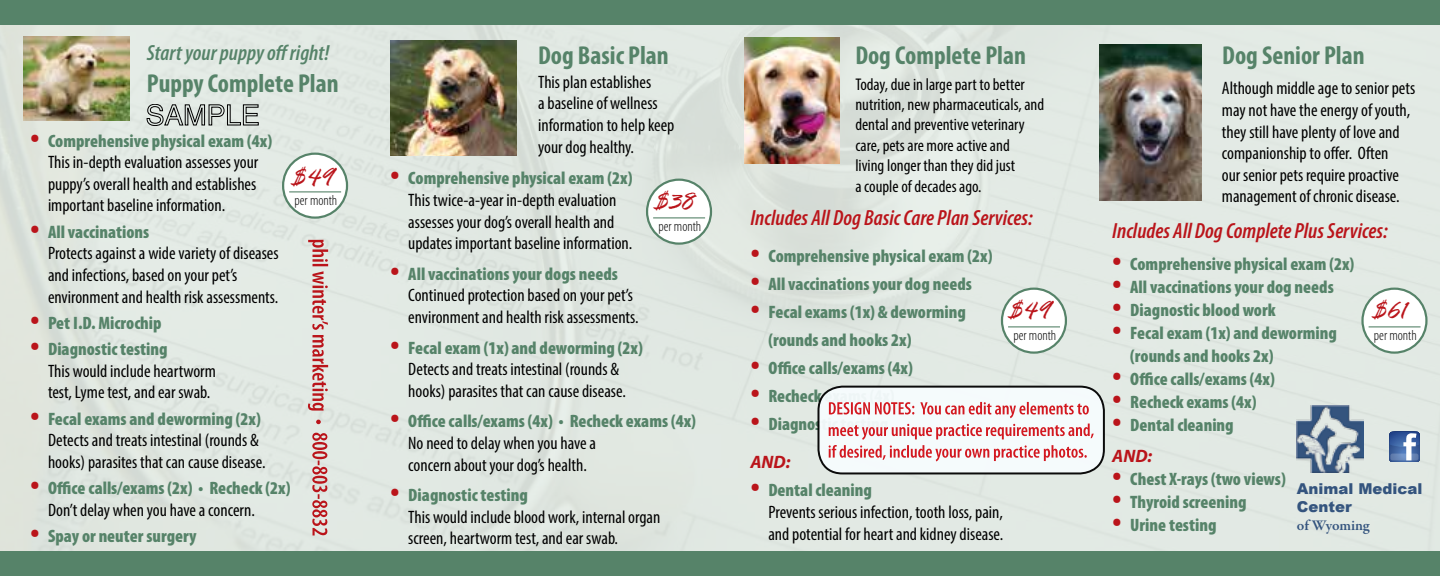
<style>
.page{position:relative;width:1440px;height:576px;background:#fff}
.page>*{position:absolute;margin:0;border:0;box-sizing:border-box;transform-origin:0 0}
.t1{font:28px "Rage Italic Let Plain";color:#ba141a}
.t2{font:700 condensed 26px "Myriad Pro";color:#568369}
.t3{font:italic 600 condensed 22px "Myriad Pro";color:#ba141a}
.t4{font:italic 600 condensed 22px "Myriad Pro";color:#568369}
.t5{font:condensed 18px/21.6px "Myriad Pro";color:#000}
.t6{font:900 condensed 18px/21.6px "Myriad Pro";color:#568369}
.t7{font:italic 700 18px "Myriad Pro";color:#ba141a}
.t8{font:condensed 17px/20.4px "Myriad Pro";color:#000}
.t9{font:900 15px/18px "Arial";color:#34547e}
.t10{font:600 15px "Garamond Premr Pro";letter-spacing:-.01em;color:#34547e}
.t11{font:300 condensed 14.4px "Myriad Pro";color:#000}
.s1{font-weight:900;font-size:32px;color:#ba141a}
.s2{font-weight:900;color:#568369}
.s3{font-size:32px;color:#ba141a}
.s4{font-weight:400;color:#000}
.s5{font-weight:700;font-style:italic;font-stretch:normal;color:#ba141a}
</style>
<div class="page">
<img style="left:0;top:24px;width:1440px;height:528px">
<div style="left:0;top:0;width:1440px;height:24px;background:#568369"></div>
<div style="left:0;top:552px;width:1440px;height:24px;background:#568369"></div>
<img style="left:390px;top:41px;width:127px;height:115px">
<div style="left:283px;top:154px;width:64px;height:64px;background:#fff;border-radius:50%"></div>
<div style="left:282px;top:153px;width:66px;height:66px;border:2px solid #568369;border-radius:50%"></div>
<hr style="left:289px;top:191px;width:52px;height:1px;background:#568369">
<img style="left:23px;top:37px;width:107px;height:84px">
<div style="left:647px;top:180px;width:64px;height:64px;background:#fff;border-radius:50%"></div>
<div style="left:646px;top:179px;width:66px;height:66px;border:2px solid #568369;border-radius:50%"></div>
<hr style="left:653px;top:217px;width:52px;height:1px;background:#568369">
<img style="left:744px;top:37px;width:95px;height:127px">
<div style="left:1002px;top:289px;width:64px;height:64px;background:#fff;border-radius:50%"></div>
<div style="left:1001px;top:288px;width:66px;height:66px;border:2px solid #568369;border-radius:50%"></div>
<hr style="left:1008px;top:326px;width:52px;height:1px;background:#568369">
<img style="left:1099px;top:45px;width:103px;height:156px">
<div style="left:1363px;top:289px;width:63px;height:64px;background:#fff;border-radius:50%"></div>
<div style="left:1361px;top:288px;width:67px;height:66px;border:2px solid #568369;border-radius:50%"></div>
<hr style="left:1369px;top:326px;width:52px;height:1px;background:#568369">
<img style="left:1297px;top:406px;width:66px;height:66px">
<div style="left:818px;top:387px;width:286px;height:86px;background:#f7fcfe;border-radius:24px"></div>
<div style="left:817px;top:386px;width:288px;height:88px;border:2px solid #000;border-radius:24px"></div>
<svg style="left:829px;top:424px;width:265px;height:37px"></svg>
<svg style="left:829px;top:402px;width:260px;height:16px"></svg>
<svg style="left:308px;top:240px;width:20px;height:296px;background:#d6aba8"></svg>
<svg style="left:147px;top:104px;width:111px;height:22px;background:#a5aaa6"></svg>
<svg style="left:1390px;top:432px;width:29px;height:29px"></svg>
<svg style="left:1390px;top:454px;width:28px;height:6px"></svg>
<p class="t4" style="left:147px;top:39px;width:184px">Start your puppy off right!</p>
<h2 class="t2" style="left:147px;top:67px;width:193px">Puppy Complete Plan</h2>
<p class="t5" style="left:538px;top:71px;width:138px">This plan establishes<br>a baseline of wellness information to help keep your dog healthy.</p>
<h2 class="t2" style="left:538px;top:39px;width:132px">Dog Basic Plan</h2>
<p class="t5" style="left:48px;top:130px;width:226px;text-indent:-18px"><span class="s1">•</span> <span class="s2">Comprehensive physical exam (4x)<br></span>This in-depth evaluation assesses your puppy’s overall health and establishes important baseline information.</p>
<p class="t5" style="left:48px;top:221px;width:232px;text-indent:-18px"><span class="s1">•</span> <span class="s2">All vaccinations<br></span>Protects against a wide variety of diseases and infections, based on your pet’s environment and health risk assessments.</p>
<p class="t6" style="left:30px;top:312px;width:133px"><span class="s3">•</span> Pet I.D. Microchip</p>
<p class="t5" style="left:48px;top:338px;width:169px;text-indent:-18px"><span class="s1">•</span> <span class="s2">Diagnostic testing<br></span>This would include heartworm test, Lyme test, and ear swab.</p>
<p class="t5" style="left:48px;top:408px;width:219px;text-indent:-18px"><span class="s1">•</span> <span class="s2">Fecal exams and deworming (2x)<br></span>Detects and treats intestinal (rounds &amp; hooks) parasites that can cause disease.</p>
<p class="t6" style="left:48px;top:477px;width:244px;text-indent:-18px"><span class="s3">•</span> Office calls/exams (2x) • Recheck (2x)<br><span class="s4">Don’t delay when you have a concern.</span></p>
<p class="t6" style="left:30px;top:525px;width:168px"><span class="s3">•</span> Spay or neuter surgery</p>
<h1 class="t1" style="left:293px;top:163px;width:42px">$49</h1>
<p class="t5" style="left:408px;top:167px;width:226px;text-indent:-18px"><span class="s1">•</span> <span class="s2">Comprehensive physical exam (2x)<br></span>This twice-a-year in-depth evaluation assesses your dog’s overall health and updates important baseline information.</p>
<p class="t5" style="left:408px;top:263px;width:232px;text-indent:-18px"><span class="s1">•</span> <span class="s2">All vaccinations your dogs needs<br></span>Continued protection based on your pet’s environment and health risk assessments.</p>
<p class="t5" style="left:390px;top:337px;width:254px;text-align:center"><span class="s1">•</span> <span class="s2">Fecal exam (1x) and deworming (2x)<br></span>Detects and treats intestinal (rounds &amp; hooks) parasites that can cause disease.</p>
<p class="t5" style="left:408px;top:410px;width:289px;text-indent:-18px"><span class="s1">•</span> <span class="s2">Office calls/exams (4x) • Recheck exams (4x)<br></span>No need to delay when you have a<br>concern about your dog’s health.</p>
<p class="t5" style="left:408px;top:484px;width:254px;text-indent:-18px"><span class="s1">•</span> <span class="s2">Diagnostic testing<br></span>This would include blood work, internal organ screen, heartworm test, and ear swab.</p>
<h1 class="t1" style="left:655px;top:187px;width:41px">$38</h1>
<p class="t11" style="left:295px;top:192px;width:44px">per month</p>
<p class="t11" style="left:659px;top:218px;width:44px">per month</p>
<h2 class="t2" style="left:855px;top:39px;width:172px">Dog Complete Plan</h2>
<p class="t8" style="left:855px;top:74px;width:190px">Today, due in large part to better nutrition, new pharmaceuticals, and dental and preventive veterinary care, pets are more active and<br>living longer than they did just<br>a couple of decades ago.</p>
<p class="t3" style="left:750px;top:204px;width:284px">Includes All Dog Basic Care Plan Services:</p>
<p class="t6" style="left:750px;top:245px;width:244px"><span class="s3">•</span> Comprehensive physical exam (2x)</p>
<p class="t6" style="left:750px;top:273px;width:223px"><span class="s3">•</span> All vaccinations your dog needs</p>
<p class="t6" style="left:768px;top:297px;width:199px;line-height:28px;text-indent:-18px"><span class="s3">•</span> Fecal exams (1x) &amp; deworming (rounds and hooks 2x)</p>
<p class="t6" style="left:750px;top:357px;width:164px"><span class="s3">•</span> Office calls/exams (4x)</p>
<h1 class="t1" style="left:1009px;top:296px;width:42px">$49</h1>
<p class="t11" style="left:1013px;top:327px;width:44px">per month</p>
<p class="t7" style="left:750px;top:450px;width:41px">AND:</p>
<p class="t5" style="left:768px;top:479px;width:237px;text-indent:-18px"><span class="s1">•</span> <span class="s2">Dental cleaning<br></span>Prevents serious infection, tooth loss, pain, and potential for heart and kidney disease.</p>
<h2 class="t2" style="left:1222px;top:39px;width:144px">Dog Senior Plan</h2>
<p class="t5" style="left:1222px;top:77px;width:195px">Although middle age to senior pets may not have the energy of youth, they still have plenty of love and companionship to offer. Often<br>our senior pets require proactive management of chronic disease.</p>
<p class="t3" style="left:1112px;top:218px;width:277px">Includes All Dog Complete Plus Services:</p>
<p class="t6" style="left:1112px;top:253px;width:244px"><span class="s3">•</span> Comprehensive physical exam (2x)</p>
<p class="t6" style="left:1112px;top:276px;width:223px"><span class="s3">•</span> All vaccinations your dog needs</p>
<p class="t6" style="left:1112px;top:299px;width:165px"><span class="s3">•</span> Diagnostic blood work</p>
<p class="t6" style="left:1130px;top:321px;width:208px;line-height:23px;text-indent:-18px"><span class="s3">•</span> Fecal exam (1x) and deworming (rounds and hooks 2x)</p>
<p class="t6" style="left:1112px;top:368px;width:164px"><span class="s3">•</span> Office calls/exams (4x)</p>
<p class="t6" style="left:1112px;top:391px;width:146px"><span class="s3">•</span> Recheck exams (4x)</p>
<p class="t6" style="left:1112px;top:410px;width:123px;line-height:30.6px"><span class="s3">•</span> Dental cleaning<br><span class="s5">AND:</span></p>
<p class="t6" style="left:1112px;top:468px;width:175px"><span class="s3">•</span> Chest X-rays (two views)</p>
<p class="t6" style="left:1112px;top:491px;width:136px"><span class="s3">•</span> Thyroid screening</p>
<p class="t6" style="left:1112px;top:514px;width:106px"><span class="s3">•</span> Urine testing</p>
<h1 class="t1" style="left:1374px;top:296px;width:35px">$61</h1>
<p class="t11" style="left:1374px;top:327px;width:44px">per month</p>
<p class="t9" style="left:1297px;top:480px;width:127px">Animal Medical<br>Center</p>
<p class="t10" style="left:1297px;top:517px;width:74px">of Wyoming</p>
</div>
